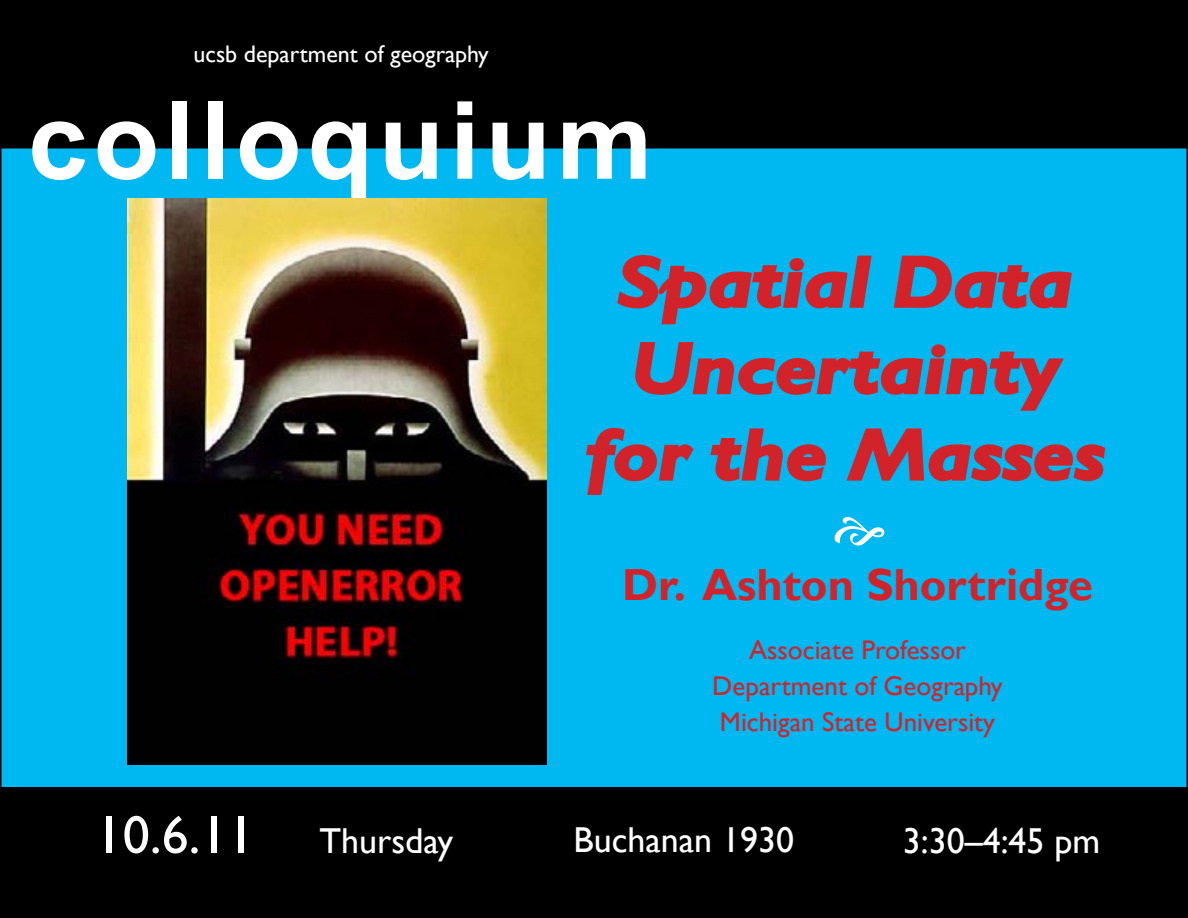
<style>
.page{position:relative;width:1188px;height:918px;background:#fff}
.page>*{position:absolute;margin:0;border:0;box-sizing:border-box;transform-origin:0 0}
.t1{font:700 108px "Arial";letter-spacing:.05em;color:#fff}
.t2{font:italic 700 72px/86.4px "Gill Sans";color:#d2232a;text-align:center;scale:1.13 1}
.t3{font:700 45px "Gill Sans";color:#d2232a}
.t4{font:36px "Gill Sans";color:#fff}
.t5{font:27px/36px "Gill Sans";color:#d2232a;text-align:center}
.t6{font:24px "Gill Sans";color:#fff}
.s1{font-size:54px}
</style>
<div class="page">
<div style="left:1px;top:1px;width:1186px;height:916px;background:#00b8f1"></div>
<svg style="left:617px;top:255px;width:255px;height:70px"></svg>
<svg style="left:893px;top:255px;width:179px;height:54px"></svg>
<svg style="left:635px;top:342px;width:429px;height:69px"></svg>
<svg style="left:586px;top:427px;width:108px;height:68px"></svg>
<svg style="left:710px;top:428px;width:116px;height:54px"></svg>
<svg style="left:846px;top:428px;width:260px;height:54px"></svg>
<div style="left:1px;top:788px;width:1186px;height:129px;background:#000"></div>
<div style="left:0;top:787px;width:1188px;height:131px;border:2px solid #000"></div>
<div style="left:1px;top:1px;width:1186px;height:147px;background:#000"></div>
<div style="left:0;top:0;width:1188px;height:148px;border:2px solid #000"></div>
<img style="left:128px;top:199px;width:418px;height:565px">
<p class="t6" style="left:194px;top:40px;width:297px">ucsb department of geography</p>
<h1 class="t1" style="left:28px;top:69px;width:626px">colloquium</h1>
<h2 class="t2" style="left:586px;top:241px;width:461px">Spatial Data<br>Uncertainty for the Masses</h2>
<h3 class="t3" style="left:622px;top:558px;width:472px">Dr. Ashton Shortridge</h3>
<p class="t5" style="left:712px;top:633px;width:292px">Associate Professor<br>Department of Geography<br>Michigan State University</p>
<h3 class="t4" style="left:96px;top:820px;width:359px"><span class="s1">10.6.11</span> Thursday</h3>
<h3 class="t4" style="left:574px;top:819px;width:222px">Buchanan 1930</h3>
<h3 class="t4" style="left:903px;top:820px;width:199px">3:30–4:45 pm</h3>
</div>
